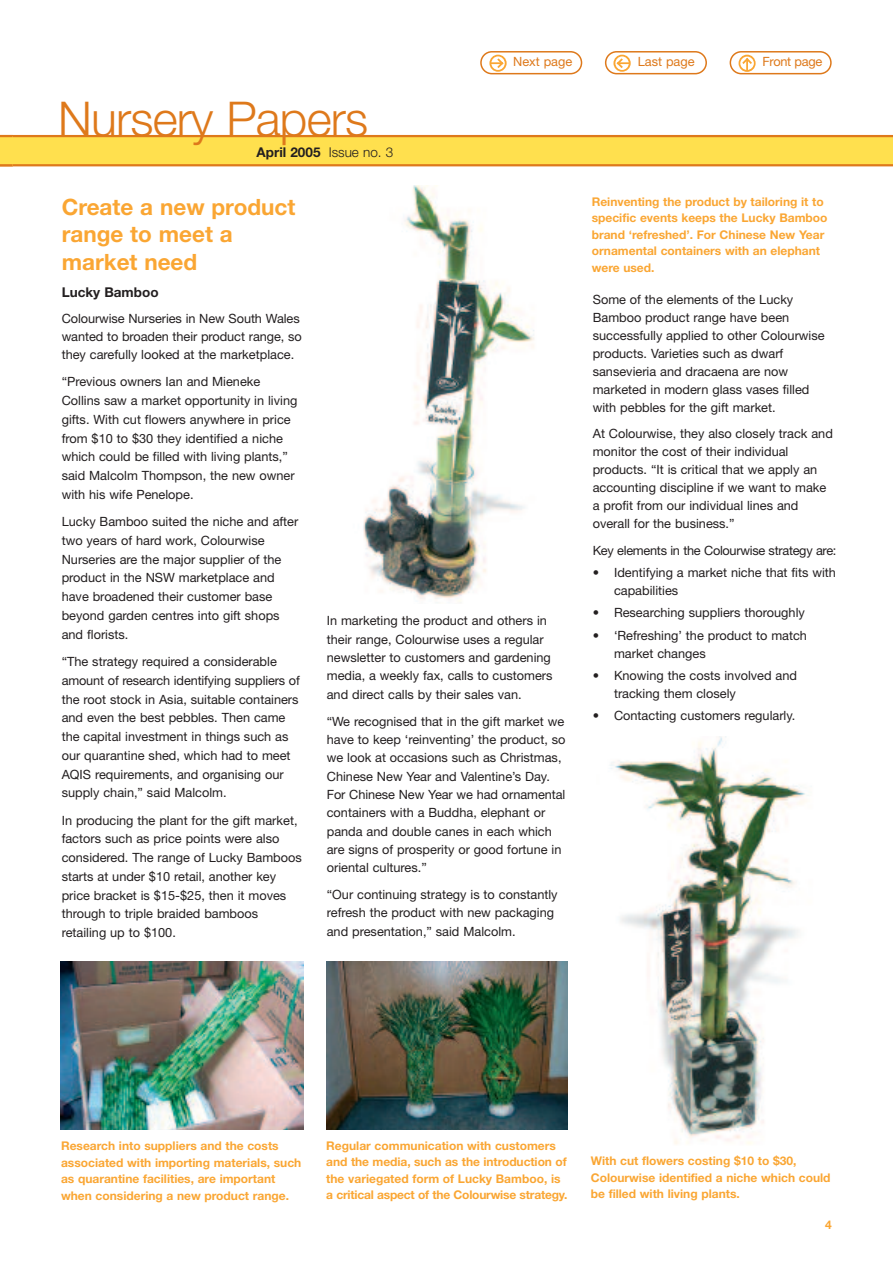
<style>
.page{position:relative;width:893px;height:1263px;background:#fff}
.page>*{position:absolute;margin:0;border:0;box-sizing:border-box;transform-origin:0 0}
.t1{font:300 48px "Helvetica Neue";letter-spacing:-.015em;color:#de791b}
.t2{font:700 22.5px/27.8px "Helvetica Neue";color:#faa633}
.t3{font:700 13.5px "Helvetica Neue";color:#231f20}
.t4{font:12.75px/18.8px "Helvetica Neue";color:#231f20}
.t5{font:12.75px "Helvetica Neue";letter-spacing:-.02em;color:#231f20}
.t6{font:12.75px "Helvetica Neue";color:#de791b}
.t7{font:12.75px "Helvetica Neue";letter-spacing:-.02em;color:#de791b}
.t8{font:700 12px/16.5px "Helvetica Neue";color:#faa633}
.s1{font-weight:300}
</style>
<div class="page">
<div style="left:0;top:136px;width:893px;height:30px;background:#ffe04e"></div>
<hr style="left:0;top:135px;width:893px;height:2px;background:#de791b">
<hr style="left:0;top:164px;width:893px;height:2px;background:#de791b">
<svg style="left:480px;top:51px;width:102px;height:23px"></svg>
<svg style="left:730px;top:51px;width:102px;height:23px"></svg>
<svg style="left:605px;top:51px;width:102px;height:23px"></svg>
<img style="left:363px;top:185px;width:171px;height:417px">
<img style="left:610px;top:737px;width:196px;height:408px">
<img style="left:60px;top:961px;width:243px;height:169px">
<img style="left:326px;top:961px;width:242px;height:169px">
<svg style="left:0;top:164px;width:13px;height:2px"></svg>
<h1 class="t1" style="left:58px;top:102px;width:311px">Nursery Papers</h1>
<p class="t3" style="left:257px;top:148px;width:138px">April 2005 <span class="s1">Issue no. 3</span></p>
<p class="t6" style="left:513px;top:57px;width:61px">Next page</p>
<p class="t6" style="left:638px;top:57px;width:58px">Last page</p>
<p class="t7" style="left:762px;top:57px;width:61px">Front page</p>
<h2 class="t2" style="left:62px;top:195px;width:235px">Create a new product range to meet a market need</h2>
<p class="t3" style="left:62px;top:287px;width:98px">Lucky Bamboo</p>
<p class="t4" style="left:62px;top:311px;width:241px;line-height:18px">Colourwise Nurseries in New South Wales wanted to broaden their product range, so they carefully looked at the marketplace.</p>
<p class="t4" style="left:62px;top:374px;width:237px">“Previous owners Ian and Mieneke Collins saw a market opportunity in living gifts. With cut flowers anywhere in price from $10 to $30 they identified a niche which could be filled with living plants,” said Malcolm Thompson, the new owner with his wife Penelope.</p>
<p class="t4" style="left:62px;top:513px;width:238px">Lucky Bamboo suited the niche and after two years of hard work, Colourwise Nurseries are the major supplier of the product in the NSW marketplace and have broadened their customer base beyond garden centres into gift shops and florists.</p>
<p class="t4" style="left:62px;top:653px;width:240px">“The strategy required a considerable amount of research identifying suppliers of the root stock in Asia, suitable containers and even the best pebbles. Then came the capital investment in things such as our quarantine shed, which had to meet AQIS requirements, and organising our supply chain,” said Malcolm.</p>
<p class="t4" style="left:62px;top:812px;width:242px">In producing the plant for the gift market, factors such as price points were also considered. The range of Lucky Bamboos starts at under $10 retail, another key price bracket is $15-$25, then it moves through to triple braided bamboos retailing up to $100.</p>
<p class="t4" style="left:327px;top:613px;width:227px;line-height:18.3px">In marketing the product and others in their range, Colourwise uses a regular newsletter to customers and gardening media, a weekly fax, calls to customers and direct calls by their sales van.</p>
<p class="t4" style="left:327px;top:713px;width:240px;line-height:18.3px">“We recognised that in the gift market we have to keep ‘reinventing’ the product, so we look at occasions such as Christmas, Chinese New Year and Valentine’s Day.<br>For Chinese New Year we had ornamental containers with a Buddha, elephant or panda and double canes in each which are signs of prosperity or good fortune in oriental cultures.”</p>
<p class="t4" style="left:327px;top:887px;width:232px;line-height:18.3px">“Our continuing strategy is to constantly refresh the product with new packaging and presentation,” said Malcolm.</p>
<p class="t8" style="left:592px;top:194px;width:237px">Reinventing the product by tailoring it to specific events keeps the Lucky Bamboo brand ‘refreshed’. For Chinese New Year ornamental containers with an elephant were used.</p>
<p class="t4" style="left:593px;top:291px;width:233px;line-height:18px">Some of the elements of the Lucky Bamboo product range have been successfully applied to other Colourwise products. Varieties such as dwarf sansevieria and dracaena are now marketed in modern glass vases filled with pebbles for the gift market.</p>
<p class="t4" style="left:593px;top:426px;width:242px;line-height:18px">At Colourwise, they also closely track and monitor the cost of their individual products. “It is critical that we apply an accounting discipline if we want to make a profit from our individual lines and overall for the business.”</p>
<p class="t5" style="left:593px;top:546px;width:245px">Key elements in the Colourwise strategy are:</p>
<p class="t4" style="left:614px;top:565px;width:224px;line-height:18px;text-indent:-21px">• Identifying a market niche that fits with capabilities</p>
<p class="t4" style="left:593px;top:605px;width:214px">• Researching suppliers thoroughly</p>
<p class="t4" style="left:614px;top:627px;width:194px;line-height:18px;text-indent:-21px">• ‘Refreshing’ the product to match market changes</p>
<p class="t4" style="left:614px;top:667px;width:185px;line-height:18px;text-indent:-21px">• Knowing the costs involved and tracking them closely</p>
<p class="t4" style="left:593px;top:707px;width:204px">• Contacting customers regularly.</p>
<p class="t8" style="left:61px;top:1139px;width:242px">Research into suppliers and the costs associated with importing materials, such as quarantine facilities, are important when considering a new product range.</p>
<p class="t8" style="left:326px;top:1138px;width:243px">Regular communication with customers and the media, such as the introduction of the variegated form of Lucky Bamboo, is a critical aspect of the Colourwise strategy.</p>
<p class="t8" style="left:591px;top:1154px;width:241px">With cut flowers costing $10 to $30,<br>Colourwise identified a niche which could be filled with living plants.</p>
<p class="t8" style="left:825px;top:1217px;width:8px">4</p>
</div>
